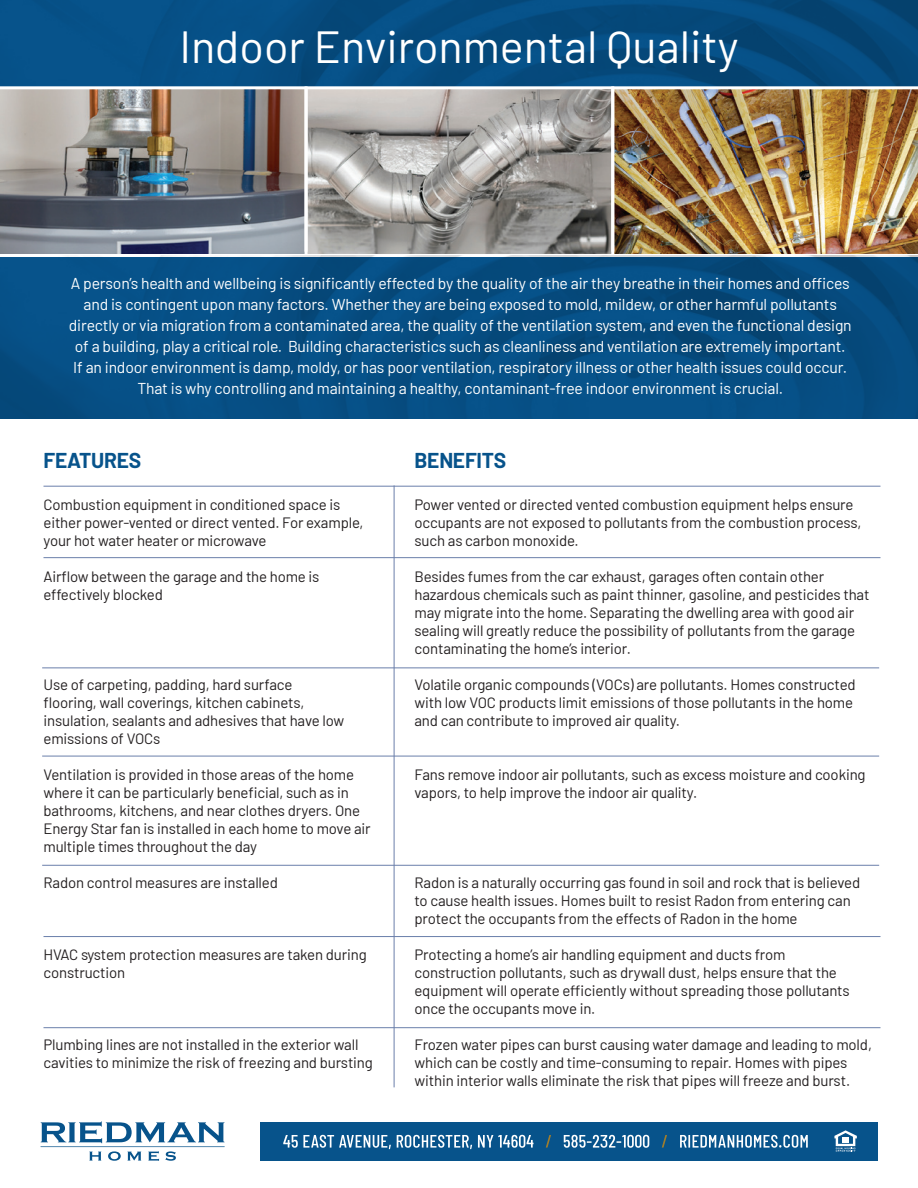
<style>
.page{position:relative;width:918px;height:1188px;background:#fff}
.page>*{position:absolute;margin:0;border:0;box-sizing:border-box;transform-origin:0 0}
.t1{font:45px "Barlow";color:#fff}
.t2{font:700 21px "Barlow";letter-spacing:-.01em;color:#07538b}
.t3{font:15.75px/21px "Barlow";letter-spacing:-.01em;color:#fff;text-align:center}
.t4{font:15px/18px "Barlow";letter-spacing:-.01em;color:#231f20}
</style>
<div class="page">
<img style="left:0;top:0;width:918px;height:86px">
<img style="left:0;top:89px;width:305px;height:164px">
<svg style="left:308px;top:89px;width:303px;height:164px;background:#a19e9b"></svg>
<img style="left:614px;top:89px;width:304px;height:164px">
<svg style="left:40px;top:1121px;width:185px;height:40px"></svg>
<div style="left:260px;top:1123px;width:618px;height:38px;background:#07538b"></div>
<svg style="left:834px;top:1130px;width:23px;height:22px"></svg>
<svg style="left:283px;top:1135px;width:108px;height:14px"></svg>
<svg style="left:397px;top:1135px;width:75px;height:14px"></svg>
<svg style="left:478px;top:1135px;width:56px;height:13px"></svg>
<svg style="left:546px;top:1135px;width:5px;height:13px"></svg>
<svg style="left:564px;top:1135px;width:85px;height:13px"></svg>
<svg style="left:662px;top:1135px;width:5px;height:13px"></svg>
<svg style="left:680px;top:1135px;width:128px;height:13px"></svg>
<hr style="left:394px;top:485px;width:1px;height:602px;background:#6a7faa">
<hr style="left:44px;top:557px;width:836px;height:1px;background:#6a7faa">
<hr style="left:42px;top:668px;width:837px;height:1px;background:#6a7faa">
<hr style="left:42px;top:756px;width:837px;height:1px;background:#6a7faa">
<hr style="left:42px;top:865px;width:837px;height:1px;background:#6a7faa">
<hr style="left:44px;top:486px;width:836px;height:1px;background:#6a7faa">
<hr style="left:44px;top:936px;width:836px;height:1px;background:#6a7faa">
<hr style="left:44px;top:1027px;width:836px;height:1px;background:#6a7faa">
<img style="left:0;top:256px;width:918px;height:163px">
<h1 class="t1" style="left:179px;top:14px;width:561px">Indoor Environmental Quality</h1>
<p class="t3" style="left:69px;top:272px;width:784px">A person’s health and wellbeing is significantly effected by the quality of the air they breathe in their homes and offices and is contingent upon many factors. Whether they are being exposed to mold, mildew, or other harmful pollutants directly or via migration from a contaminated area, the quality of the ventilation system, and even the functional design of a building, play a critical role. Building characteristics such as cleanliness and ventilation are extremely important.<br>If an indoor environment is damp, moldy, or has poor ventilation, respiratory illness or other health issues could occur.<br>That is why controlling and maintaining a healthy, contaminant-free indoor environment is crucial.</p>
<h2 class="t2" style="left:44px;top:445px;width:99px">FEATURES</h2>
<p class="t4" style="left:44px;top:495px;width:322px">Combustion equipment in conditioned space is either power-vented or direct vented. For example, your hot water heater or microwave</p>
<p class="t4" style="left:44px;top:567px;width:277px">Airflow between the garage and the home is effectively blocked</p>
<p class="t4" style="left:44px;top:675px;width:302px">Use of carpeting, padding, hard surface flooring, wall coverings, kitchen cabinets, insulation, sealants and adhesives that have low emissions of VOCs</p>
<p class="t4" style="left:44px;top:765px;width:329px">Ventilation is provided in those areas of the home where it can be particularly beneficial, such as in bathrooms, kitchens, and near clothes dryers. One Energy Star fan is installed in each home to move air multiple times throughout the day</p>
<p class="t4" style="left:44px;top:873px;width:236px">Radon control measures are installed</p>
<p class="t4" style="left:44px;top:945px;width:325px">HVAC system protection measures are taken during construction</p>
<p class="t4" style="left:44px;top:1035px;width:331px">Plumbing lines are not installed in the exterior wall cavities to minimize the risk of freezing and bursting</p>
<h2 class="t2" style="left:414px;top:445px;width:93px">BENEFITS</h2>
<p class="t4" style="left:414px;top:495px;width:448px">Power vented or directed vented combustion equipment helps ensure occupants are not exposed to pollutants from the combustion process, such as carbon monoxide.</p>
<p class="t4" style="left:414px;top:567px;width:457px">Besides fumes from the car exhaust, garages often contain other hazardous chemicals such as paint thinner, gasoline, and pesticides that may migrate into the home. Separating the dwelling area with good air sealing will greatly reduce the possibility of pollutants from the garage contaminating the home’s interior.</p>
<p class="t4" style="left:414px;top:675px;width:443px">Volatile organic compounds (VOCs) are pollutants. Homes constructed with low VOC products limit emissions of those pollutants in the home and can contribute to improved air quality.</p>
<p class="t4" style="left:414px;top:765px;width:453px">Fans remove indoor air pollutants, such as excess moisture and cooking vapors, to help improve the indoor air quality.</p>
<p class="t4" style="left:414px;top:873px;width:447px">Radon is a naturally occurring gas found in soil and rock that is believed to cause health issues. Homes built to resist Radon from entering can protect the occupants from the effects of Radon in the home</p>
<p class="t4" style="left:414px;top:945px;width:437px">Protecting a home’s air handling equipment and ducts from construction pollutants, such as drywall dust, helps ensure that the equipment will operate efficiently without spreading those pollutants once the occupants move in.</p>
<p class="t4" style="left:414px;top:1035px;width:459px">Frozen water pipes can burst causing water damage and leading to mold, which can be costly and time-consuming to repair. Homes with pipes within interior walls eliminate the risk that pipes will freeze and burst.</p>
</div>
